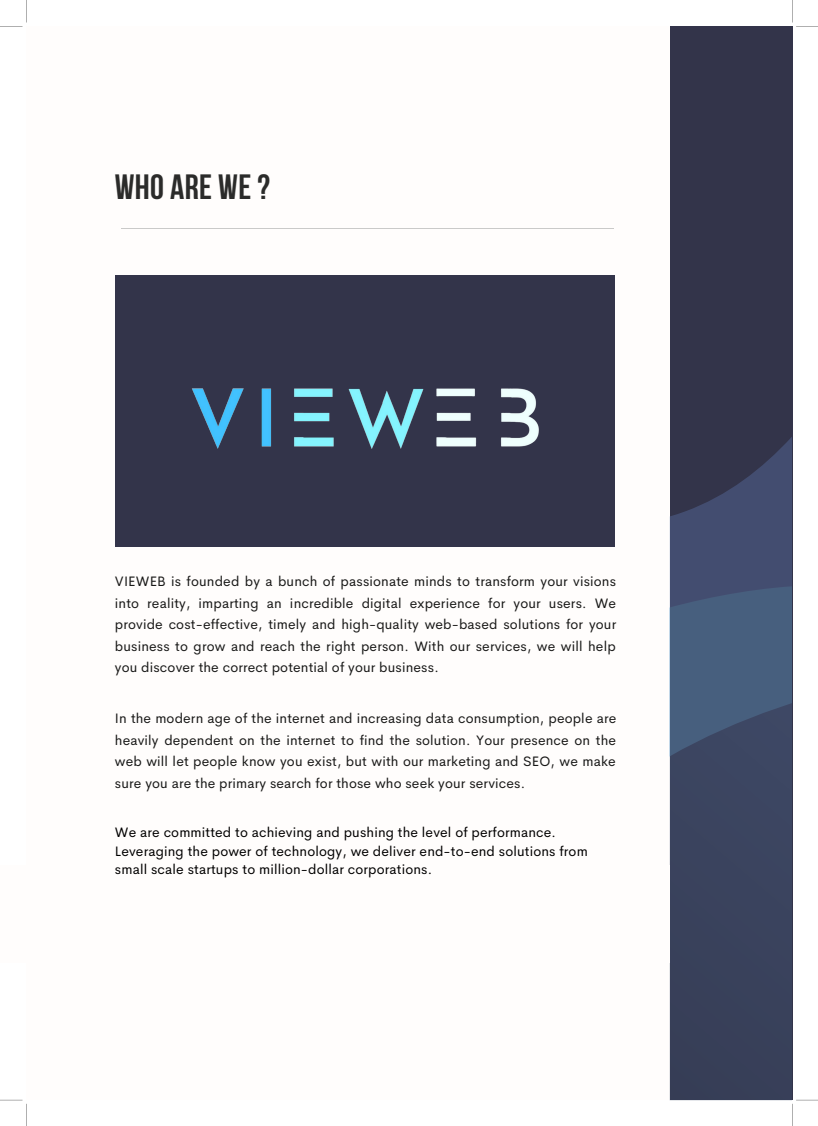
<style>
.page{position:relative;width:818px;height:1126px;background:#fff}
.page>*{position:absolute;margin:0;border:0;box-sizing:border-box;transform-origin:0 0}
.t1{font:700 35px "Bebas Neue";letter-spacing:.01em;color:#2b2b2a}
.t2{font:13.75px/21.5px "Cerebri Sans";letter-spacing:.01em;color:#181817;text-align:justify}
.t3{font:13.75px/18.8px "Cerebri Sans";letter-spacing:.01em;color:#000}
</style>
<div class="page">
<svg style="left:613px;top:26px;width:180px;height:521px;fill:#33344a"></svg>
<hr style="left:121px;top:228px;width:492px;height:1px;background:#cacac9">
<div style="left:115px;top:275px;width:499px;height:272px;background:#33344a"></div>
<svg style="left:0;top:0;width:27px;height:27px"></svg>
<svg style="left:791px;top:0;width:27px;height:27px"></svg>
<svg style="left:0;top:1100px;width:27px;height:26px"></svg>
<svg style="left:669px;top:437px;width:149px;height:689px"></svg>
<img style="left:192px;top:388px;width:347px;height:61px">
<p class="t1" style="left:115px;top:173px;width:156px">WHO ARE WE ?</p>
<p class="t2" style="left:115px;top:570px;width:503px">VIEWEB is founded by a bunch of passionate minds to transform your visions into reality, imparting an incredible digital experience for your users. We provide cost-effective, timely and high-quality web-based solutions for your business to grow and reach the right person. With our services, we will help you discover the correct potential of your business.</p>
<p class="t2" style="left:115px;top:707px;width:503px">In the modern age of the internet and increasing data consumption, people are heavily dependent on the internet to find the solution. Your presence on the web will let people know you exist, but with our marketing and SEO, we make sure you are the primary search for those who seek your services.</p>
<p class="t3" style="left:115px;top:823px;width:474px">We are committed to achieving and pushing the level of performance.<br>Leveraging the power of technology, we deliver end-to-end solutions from small scale startups to million-dollar corporations.</p>
</div>
